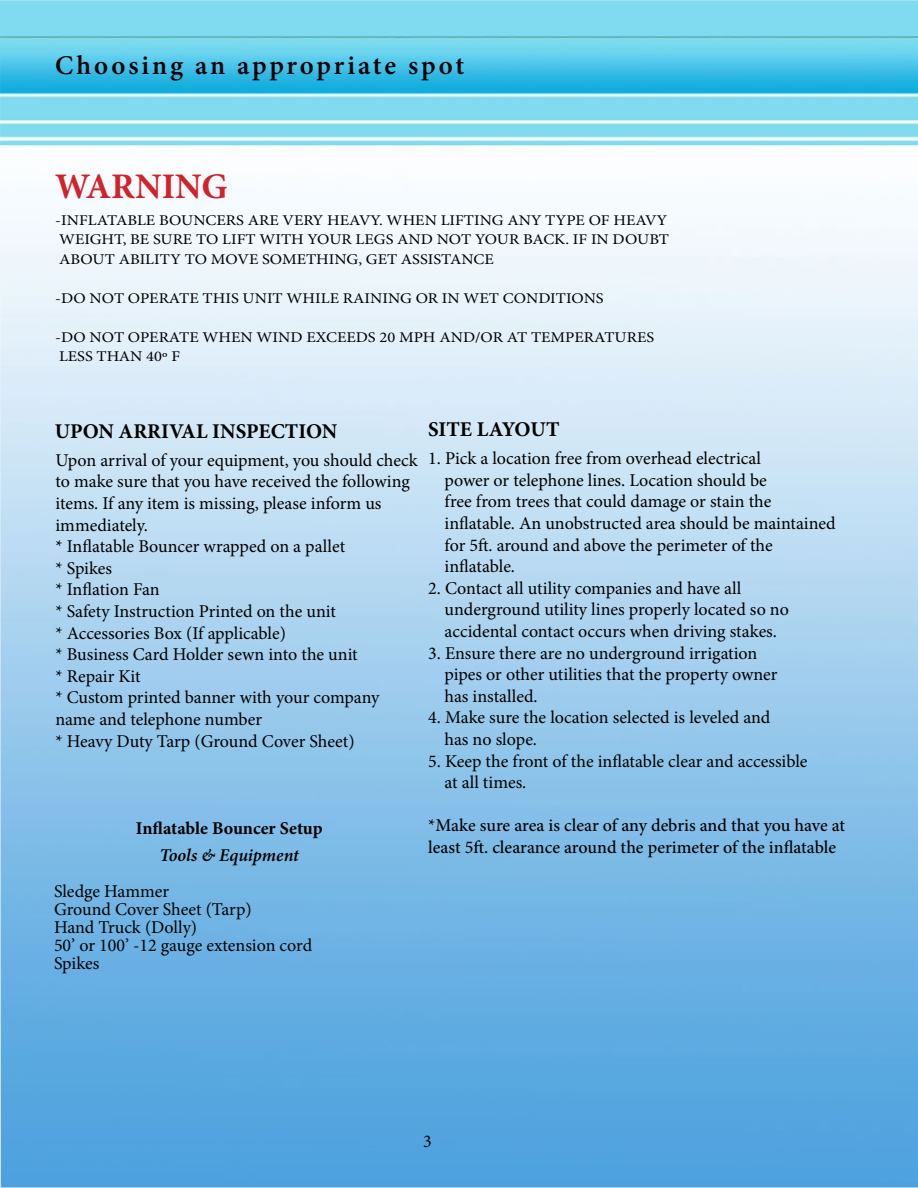
<style>
.page{position:relative;width:918px;height:1188px;background:#fff}
.page>*{position:absolute;margin:0;border:0;box-sizing:border-box;transform-origin:0 0}
.t1{font:700 36px "Minion Pro";color:#d2232a}
.t2{font:600 27px "Minion Pro";letter-spacing:.105em;color:#000}
.t3{font:700 21px "Minion Pro";color:#000}
.t4{font:18px/21.6px "Minion Pro";color:#000}
.t5{font:500 18px/21.6px "Minion Pro";letter-spacing:-.005em;color:#000}
.t6{font:700 18px "Minion Pro";color:#000}
.t7{font:italic 600 18px "Minion Pro";letter-spacing:-.005em;color:#000}
.t8{font:14.85px/19.5px "Minion Pro";color:#000;scale:1.11 1}
</style>
<div class="page">
<img style="left:0;top:0;width:918px;height:1187px">
<h2 class="t2" style="left:55px;top:46px;width:411px">Choosing an appropriate spot</h2>
<h1 class="t1" style="left:55px;top:162px;width:174px">WARNING</h1>
<p class="t8" style="left:55px;top:211px;width:555px">-INFLATABLE BOUNCERS ARE VERY HEAVY. WHEN LIFTING ANY TYPE OF HEAVY<br>WEIGHT, BE SURE TO LIFT WITH YOUR LEGS AND NOT YOUR BACK. IF IN DOUBT<br>ABOUT ABILITY TO MOVE SOMETHING, GET ASSISTANCE</p>
<p class="t8" style="left:55px;top:289px;width:496px">-DO NOT OPERATE THIS UNIT WHILE RAINING OR IN WET CONDITIONS</p>
<p class="t8" style="left:55px;top:328px;width:541px">-DO NOT OPERATE WHEN WIND EXCEEDS 20 MPH AND/OR AT TEMPERATURES<br>LESS THAN 40º F</p>
<p class="t3" style="left:55px;top:416px;width:284px">UPON ARRIVAL INSPECTION</p>
<p class="t4" style="left:55px;top:449px;width:364px">Upon arrival of your equipment, you should check to make sure that you have received the following items. If any item is missing, please inform us immediately.<br>* Inflatable Bouncer wrapped on a pallet<br>* Spikes<br>* Inflation Fan<br>* Safety Instruction Printed on the unit<br>* Accessories Box (If applicable)<br>* Business Card Holder sewn into the unit<br>* Repair Kit<br>* Custom printed banner with your company name and telephone number<br>* Heavy Duty Tarp (Ground Cover Sheet)</p>
<p class="t6" style="left:136px;top:815px;width:188px">Inflatable Bouncer Setup</p>
<p class="t7" style="left:160px;top:843px;width:141px">Tools &amp; Equipment</p>
<p class="t4" style="left:54px;top:882px;width:260px;line-height:18px">Sledge Hammer<br>Ground Cover Sheet (Tarp)<br>Hand Truck (Dolly)<br>50’ or 100’ -12 gauge extension cord<br>Spikes</p>
<p class="t3" style="left:428px;top:415px;width:133px">SITE LAYOUT</p>
<p class="t4" style="left:445px;top:448px;width:393px;text-indent:-16px">1. Pick a location free from overhead electrical<br>power or telephone lines. Location should be<br>free from trees that could damage or stain the inflatable. An unobstructed area should be maintained for 5ft. around and above the perimeter of the inflatable.</p>
<p class="t4" style="left:445px;top:577px;width:346px;text-indent:-16px">2. Contact all utility companies and have all underground utility lines properly located so no accidental contact occurs when driving stakes.</p>
<p class="t4" style="left:445px;top:642px;width:334px;text-indent:-16px">3. Ensure there are no underground irrigation pipes or other utilities that the property owner has installed.</p>
<p class="t4" style="left:445px;top:707px;width:327px;text-indent:-16px">4. Make sure the location selected is leveled and has no slope.</p>
<p class="t4" style="left:445px;top:750px;width:365px;text-indent:-16px">5. Keep the front of the inflatable clear and accessible at all times.</p>
<p class="t5" style="left:428px;top:815px;width:418px">*Make sure area is clear of any debris and that you have at least 5ft. clearance around the perimeter of the inflatable</p>
<p class="t4" style="left:423px;top:1131px;width:10px">3</p>
</div>
